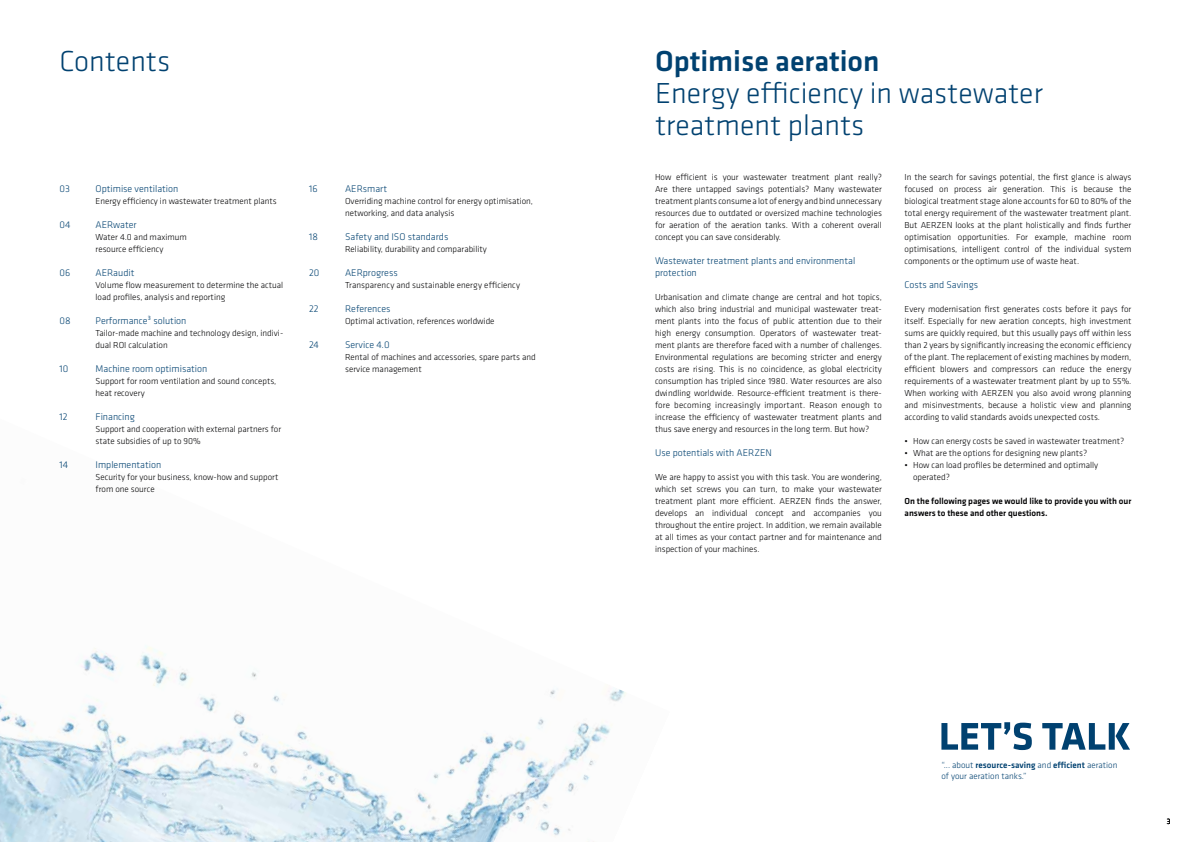
<style>
.page{position:relative;width:1191px;height:842px;background:#fff}
.page>*{position:absolute;margin:0;border:0;box-sizing:border-box;transform-origin:0 0}
.t1{font:300 30px/32px "Klavika";color:#004170}
.t2{font:500 30px "Klavika";color:#004170}
.t3{font:300 10px/12px "Klavika";color:#004170}
.t4{font:300 9px/12px "Klavika";color:#020203}
.t5{font:500 9px/12px "Klavika";color:#020203}
.t6{font:300 9px/10.8px "Klavika";color:#004170}
.t7{font:300 8px "Klavika";color:#000}
.s1{font-weight:500}
</style>
<div class="page">
<img style="left:0;top:646px;width:626px;height:196px">
<svg style="left:941px;top:722px;width:189px;height:28px"></svg>
<h1 class="t1" style="left:60px;top:44px;width:112px">Contents</h1>
<p class="t3" style="left:60px;top:183px;width:12px">03</p>
<p class="t3" style="left:96px;top:183px;width:84px">Optimise ventilation</p>
<p class="t4" style="left:96px;top:195px;width:183px">Energy efficiency in wastewater treatment plants</p>
<p class="t3" style="left:60px;top:219px;width:12px">04</p>
<p class="t3" style="left:96px;top:219px;width:43px">AERwater</p>
<p class="t4" style="left:96px;top:231px;width:93px">Water 4.0 and maximum resource efficiency</p>
<p class="t3" style="left:60px;top:267px;width:12px">06</p>
<p class="t3" style="left:96px;top:267px;width:40px">AERaudit</p>
<p class="t4" style="left:96px;top:279px;width:189px">Volume flow measurement to determine the actual load profiles, analysis and reporting</p>
<p class="t3" style="left:60px;top:315px;width:13px">08</p>
<p class="t3" style="left:96px;top:315px;width:92px">Performance³ solution</p>
<p class="t4" style="left:96px;top:327px;width:189px">Tailor-made machine and technology design, indivi&shy;dual ROI calculation</p>
<p class="t3" style="left:60px;top:363px;width:10px">10</p>
<p class="t3" style="left:96px;top:363px;width:113px">Machine room optimisation</p>
<p class="t4" style="left:96px;top:375px;width:182px">Support for room ventilation and sound concepts, heat recovery</p>
<p class="t3" style="left:60px;top:411px;width:10px">12</p>
<p class="t3" style="left:96px;top:411px;width:41px">Financing</p>
<p class="t4" style="left:96px;top:423px;width:187px">Support and cooperation with external partners for state subsidies of up to 90%</p>
<p class="t3" style="left:60px;top:459px;width:10px">14</p>
<p class="t3" style="left:96px;top:459px;width:67px">Implementation</p>
<p class="t4" style="left:96px;top:471px;width:184px">Security for your business, know-how and support from one source</p>
<p class="t3" style="left:309px;top:183px;width:10px">16</p>
<p class="t3" style="left:345px;top:183px;width:43px">AERsmart</p>
<p class="t4" style="left:345px;top:195px;width:189px">Overriding machine control for energy optimisation, networking, and data analysis</p>
<p class="t3" style="left:309px;top:231px;width:10px">18</p>
<p class="t3" style="left:345px;top:231px;width:105px">Safety and ISO standards</p>
<p class="t4" style="left:345px;top:243px;width:143px">Reliability, durability and comparability</p>
<p class="t3" style="left:309px;top:267px;width:12px">20</p>
<p class="t3" style="left:345px;top:267px;width:54px">AERprogress</p>
<p class="t4" style="left:345px;top:279px;width:177px">Transparency and sustainable energy efficiency</p>
<p class="t3" style="left:309px;top:303px;width:11px">22</p>
<p class="t3" style="left:345px;top:303px;width:47px">References</p>
<p class="t4" style="left:345px;top:315px;width:151px">Optimal activation, references worldwide</p>
<p class="t3" style="left:309px;top:339px;width:11px">24</p>
<p class="t3" style="left:345px;top:339px;width:46px">Service 4.0</p>
<p class="t4" style="left:345px;top:351px;width:192px">Rental of machines and accessories, spare parts and service management</p>
<h1 class="t2" style="left:655px;top:41px;width:226px">Optimise aeration</h1>
<h1 class="t1" style="left:655px;top:77px;width:389px">Energy efficiency in wastewater treatment plants</h1>
<p class="t4" style="left:655px;top:171px;width:228px;text-align:justify">How efficient is your wastewater treatment plant really?<br>Are there untapped savings potentials? Many wastewater treatment plants consume a lot of energy and bind unnecessary resources due to outdated or oversized machine technologies for aeration of the aeration tanks. With a coherent overall concept you can save considerably.</p>
<p class="t3" style="left:655px;top:255px;width:202px">Wastewater treatment plants and environmental protection</p>
<p class="t4" style="left:655px;top:291px;width:228px">Urbanisation and climate change are central and hot topics, which also bring industrial and municipal wastewater treat&shy;ment plants into the focus of public attention due to their high energy consumption. Operators of wastewater treat&shy;ment plants are therefore faced with a number of challenges.<br>Environmental regulations are becoming stricter and energy costs are rising. This is no coincidence, as global electricity consumption has tripled since 1980. Water resources are also dwindling worldwide. Resource-efficient treatment is there&shy;fore becoming increasingly important. Reason enough to increase the efficiency of wastewater treatment plants and thus save energy and resources in the long term. But how?</p>
<p class="t3" style="left:655px;top:447px;width:118px">Use potentials with AERZEN</p>
<p class="t4" style="left:655px;top:471px;width:228px;text-align:justify">We are happy to assist you with this task. You are wondering, which set screws you can turn, to make your wastewater treatment plant more efficient. AERZEN finds the answer, develops an individual concept and accompanies you throughout the entire project. In addition, we remain available at all times as your contact partner and for maintenance and inspection of your machines.</p>
<p class="t4" style="left:904px;top:171px;width:228px;text-align:justify">In the search for savings potential, the first glance is always focused on process air generation. This is because the biological treatment stage alone accounts for 60 to 80% of the total energy requirement of the wastewater treatment plant.<br>But AERZEN looks at the plant holistically and finds further optimisation opportunities. For example, machine room optimisations, intelligent control of the individual system components or the optimum use of waste heat.</p>
<p class="t3" style="left:904px;top:279px;width:75px">Costs and Savings</p>
<p class="t4" style="left:904px;top:303px;width:228px;text-align:justify">Every modernisation first generates costs before it pays for itself. Especially for new aeration concepts, high investment sums are quickly required, but this usually pays off within less than 2 years by significantly increasing the economic efficiency of the plant. The replacement of existing machines by modern, efficient blowers and compressors can reduce the energy requirements of a wastewater treatment plant by up to 55%.<br>When working with AERZEN you also avoid wrong planning and misinvestments, because a holistic view and planning according to valid standards avoids unexpected costs.</p>
<p class="t4" style="left:904px;top:435px;width:221px">• How can energy costs be saved in wastewater treatment?</p>
<p class="t4" style="left:904px;top:447px;width:184px">• What are the options for designing new plants?</p>
<p class="t4" style="left:913px;top:459px;width:187px;text-indent:-9px">• How can load profiles be determined and optimally operated?</p>
<p class="t5" style="left:904px;top:495px;width:228px">On the following pages we would like to provide you with our answers to these and other questions.</p>
<p class="t6" style="left:941px;top:759px;width:177px">“... about <span class="s1">resource-saving</span> and <span class="s1">efficient</span> aeration of your aeration tanks.”</p>
<p class="t7" style="left:1166px;top:816px;width:5px">3</p>
</div>
